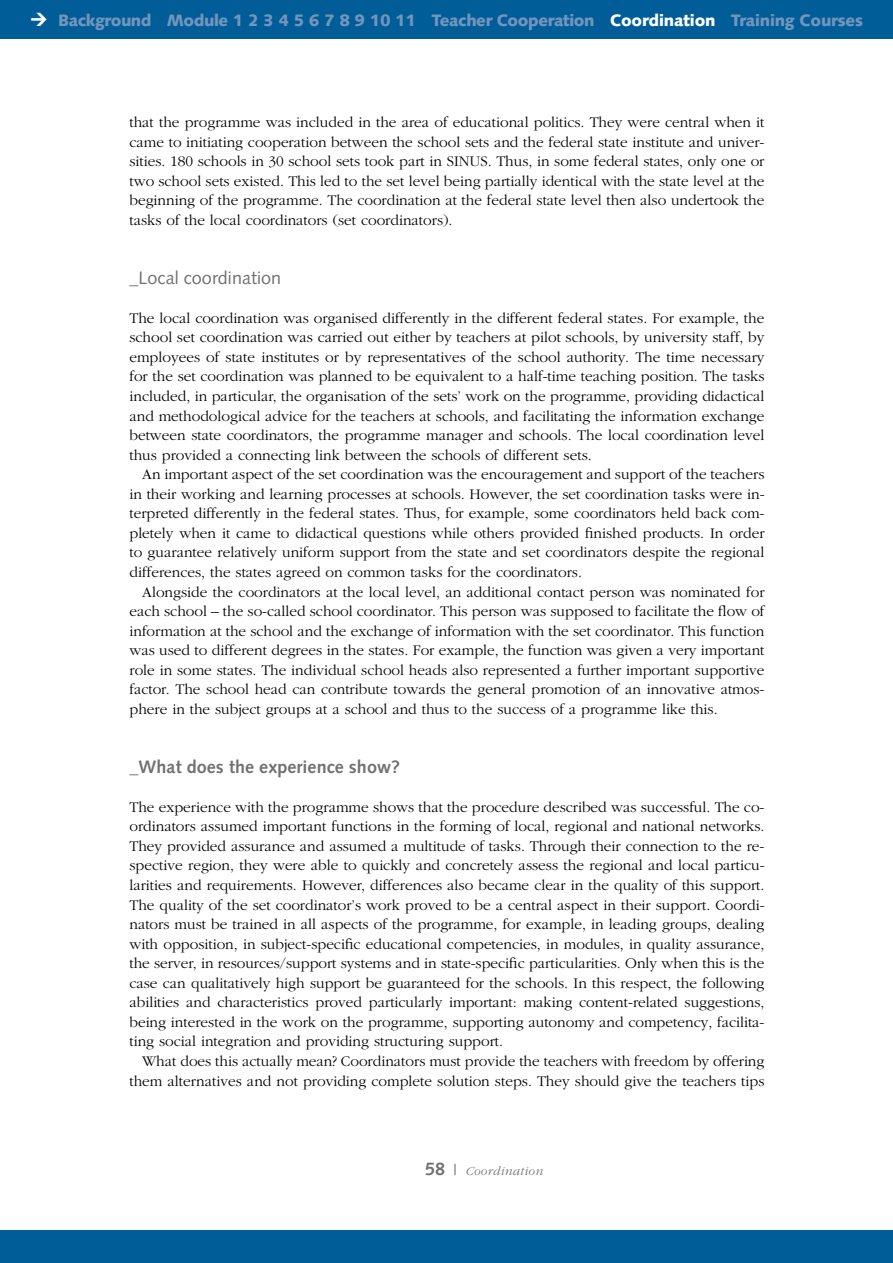
<style>
.page{position:relative;width:893px;height:1263px;background:#fff}
.page>*{position:absolute;margin:0;border:0;box-sizing:border-box;transform-origin:0 0}
.t1{font:700 18px "Syntax LT";letter-spacing:.005em;color:#707173}
.t2{font:18px "Syntax LT";letter-spacing:.005em;color:#707173}
.t3{font:900 16.5px "Syntax LT";letter-spacing:-.025em;color:#7395bd}
.t4{font:300 15.3px/19.5px "Garamond";color:#000;text-align:justify}
.t5{font:italic 300 12.75px "Garamond";letter-spacing:.025em;color:#707173}
.s1{color:#fff}
.s2{font-family:"Syntax LT";font-weight:700;font-style:normal;font-size:18px}
.s3{font-family:"Syntax LT";font-weight:400;font-style:normal;font-size:15px}
</style>
<div class="page">
<div style="left:0;top:0;width:893px;height:38px;background:#005d97"></div>
<div style="left:0;top:1230px;width:893px;height:33px;background:#005d97"></div>
<p class="t3" style="left:58px;top:11px;width:806px">Background Module 1 2 3 4 5 6 7 8 9 10 11 Teacher Cooperation <span class="s1">Coordination</span> Training Courses</p>
<p class="t4" style="left:129px;top:113px;width:637px">that the programme was included in the area of educational politics. They were central when it came to initiating cooperation between the school sets and the federal state institute and univer&shy;sities. 180 schools in 30 school sets took part in SINUS. Thus, in some federal states, only one or two school sets existed. This led to the set level being partially identical with the state level at the beginning of the programme. The coordination at the federal state level then also undertook the tasks of the local coordinators (set coordinators).</p>
<p class="t2" style="left:129px;top:267px;width:153px">_Local coordination</p>
<p class="t4" style="left:129px;top:308px;width:637px">The local coordination was organised differently in the different federal states. For example, the school set coordination was carried out either by teachers at pilot schools, by university staff, by employees of state institutes or by representatives of the school authority. The time necessary for the set coordination was planned to be equivalent to a half-time teaching position. The tasks included, in particular, the organisation of the sets’ work on the programme, providing didactical and methodological advice for the teachers at schools, and facilitating the information exchange between state coordinators, the programme manager and schools. The local coordination level thus provided a connecting link between the schools of different sets.</p>
<p class="t4" style="left:129px;top:465px;width:637px;text-indent:13px">An important aspect of the set coordination was the encouragement and support of the teachers in their working and learning processes at schools. However, the set coordination tasks were in&shy;terpreted differently in the federal states. Thus, for example, some coordinators held back com&shy;pletely when it came to didactical questions while others provided finished products. In order to guarantee relatively uniform support from the state and set coordinators despite the regional differences, the states agreed on common tasks for the coordinators.</p>
<p class="t4" style="left:129px;top:582px;width:637px;text-indent:13px">Alongside the coordinators at the local level, an additional contact person was nominated for each school – the so-called school coordinator. This person was supposed to facilitate the flow of information at the school and the exchange of information with the set coordinator. This function was used to different degrees in the states. For example, the function was given a very important role in some states. The individual school heads also represented a further important supportive factor. The school head can contribute towards the general promotion of an innovative atmos&shy;phere in the subject groups at a school and thus to the success of a programme like this.</p>
<p class="t1" style="left:129px;top:756px;width:272px">_What does the experience show?</p>
<p class="t4" style="left:129px;top:797px;width:637px">The experience with the programme shows that the procedure described was successful. The co&shy;ordinators assumed important functions in the forming of local, regional and national networks.<br>They provided assurance and assumed a multitude of tasks. Through their connection to the re&shy;spective region, they were able to quickly and concretely assess the regional and local particu&shy;larities and requirements. However, differences also became clear in the quality of this support.<br>The quality of the set coordinator’s work proved to be a central aspect in their support. Coordi&shy;nators must be trained in all aspects of the programme, for example, in leading groups, dealing with opposition, in subject-specific educational competencies, in modules, in quality assurance, the server, in resources/support systems and in state-specific particularities. Only when this is the case can qualitatively high support be guaranteed for the schools. In this respect, the following abilities and characteristics proved particularly important: making content-related suggestions, being interested in the work on the programme, supporting autonomy and competency, facilita&shy;ting social integration and providing structuring support.</p>
<p class="t4" style="left:129px;top:1052px;width:637px;text-align:right">What does this actually mean? Coordinators must provide the teachers with freedom by offering them alternatives and not providing complete solution steps. They should give the teachers tips</p>
<p class="t5" style="left:425px;top:1164px;width:119px"><span class="s2">58</span> <span class="s3">|</span> Coordination</p>
</div>
